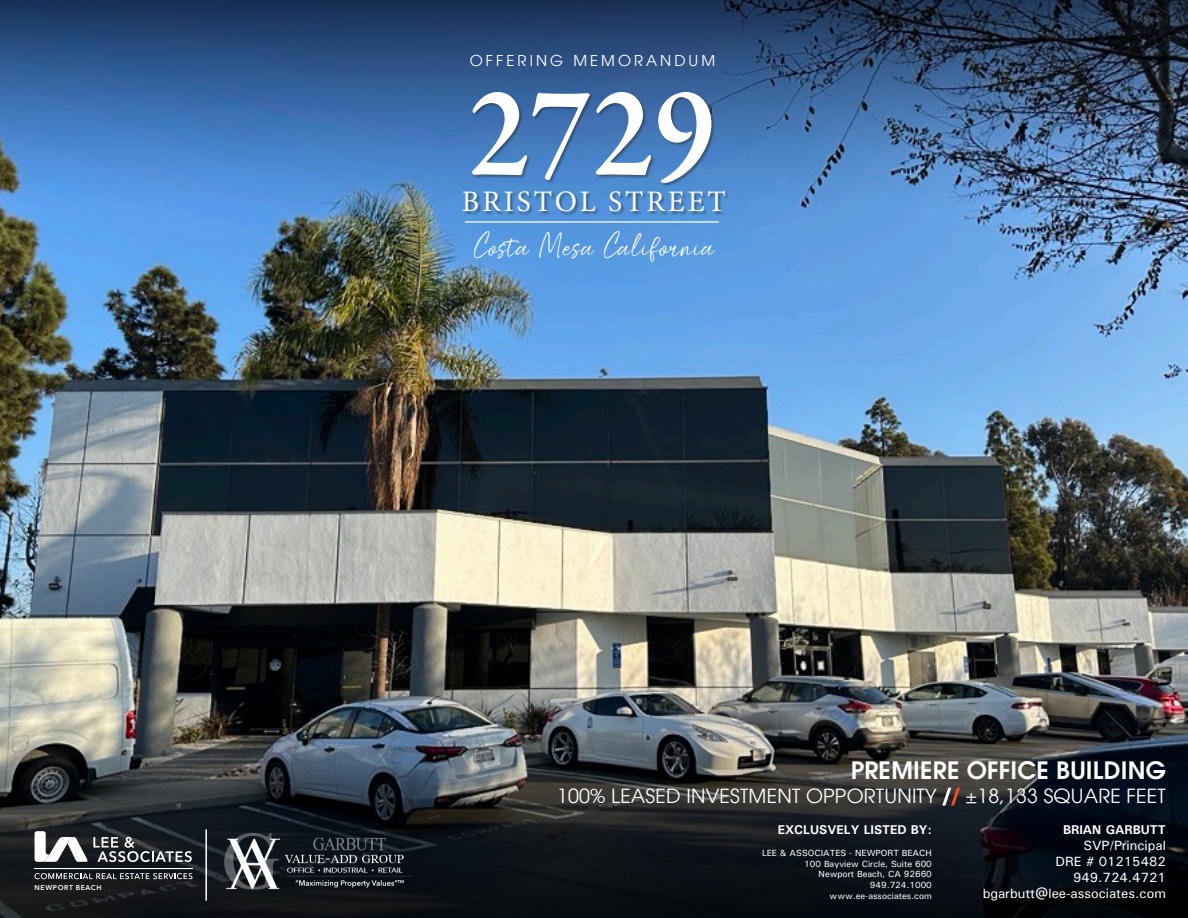
<style>
.page{position:relative;width:1188px;height:918px;background:#fff}
.page>*{position:absolute;margin:0;border:0;box-sizing:border-box;transform-origin:0 0}
.t1{font:29.85px "Minion Pro";letter-spacing:.095em;color:#fffefa}
.t2{font:27px "Famous Script";letter-spacing:.05em;color:#fffefa}
.t3{font:600 24px "Avant Garde";letter-spacing:.01em;color:#fff}
.t4{font:19.5px "Avant Garde";letter-spacing:.01em;color:#fff}
.t5{font:15px "Avant Garde";letter-spacing:.2em;color:#fff}
.t6{font:500 13.35px/16px "Univers";color:#fff;text-align:right}
.t7{font:700 12.75px "Univers";color:#fff}
.t8{font:500 8.85px "Univers";color:#fff}
.t9{font:600 6.9px "Avenir Next";letter-spacing:.09em;color:#fff}
.s1{color:#f04d26}
</style>
<div class="page">
<img style="left:0;top:208px;width:1188px;height:518px">
<svg style="left:0;top:726px;width:1188px;height:192px;background:#25292e"></svg>
<svg style="left:0;top:0;width:1015px;height:208px;background:#386398"></svg>
<hr style="left:465px;top:221px;width:254px;height:2px;background:#fffefa">
<div style="left:463px;top:92px;width:266px;height:123px;background:#231f20;opacity:.43"></div>
<svg style="left:472px;top:92px;width:239px;height:91px"></svg>
<img style="left:1015px;top:0;width:173px;height:212px">
<img style="left:225px;top:834px;width:190px;height:56px">
<svg style="left:35px;top:831px;width:157px;height:31px"></svg>
<hr style="left:35px;top:868px;width:158px;height:1px;background:#fff">
<svg style="left:35px;top:873px;width:157px;height:6px"></svg>
<hr style="left:205px;top:829px;width:2px;height:72px;background:#fff">
<p class="t9" style="left:35px;top:881px;width:68px">NEWPORT BEACH</p>
<p class="t5" style="left:470px;top:51px;width:247px">OFFERING MEMORANDUM</p>
<p class="t1" style="left:462px;top:182px;width:266px">BRISTOL STREET</p>
<p class="t2" style="left:474px;top:230px;width:242px">Costa Mesa California</p>
<p class="t3" style="left:851px;top:755px;width:317px">PREMIERE OFFICE BUILDING</p>
<p class="t4" style="left:557px;top:784px;width:610px">100% LEASED INVESTMENT OPPORTUNITY /<span class="s1">/</span> ±18,133 SQUARE FEET</p>
<p class="t7" style="left:778px;top:821px;width:156px">EXCLUSVELY LISTED BY:</p>
<p class="t8" style="left:762px;top:847px;width:171px">LEE &amp; ASSOCIATES - NEWPORT BEACH</p>
<p class="t8" style="left:804px;top:858px;width:129px">100 Bayview Circle, Suite 600</p>
<p class="t8" style="left:819px;top:869px;width:115px">Newport Beach, CA 92660</p>
<p class="t8" style="left:870px;top:879px;width:63px">949.724.1000</p>
<p class="t8" style="left:830px;top:890px;width:104px">www.ee-associates.com</p>
<p class="t7" style="left:1063px;top:822px;width:104px">BRIAN GARBUTT</p>
<p class="t6" style="left:983px;top:837px;width:185px">SVP/Principal<br>DRE # 01215482<br>949.724.4721 bgarbutt@lee-associates.com</p>
</div>
